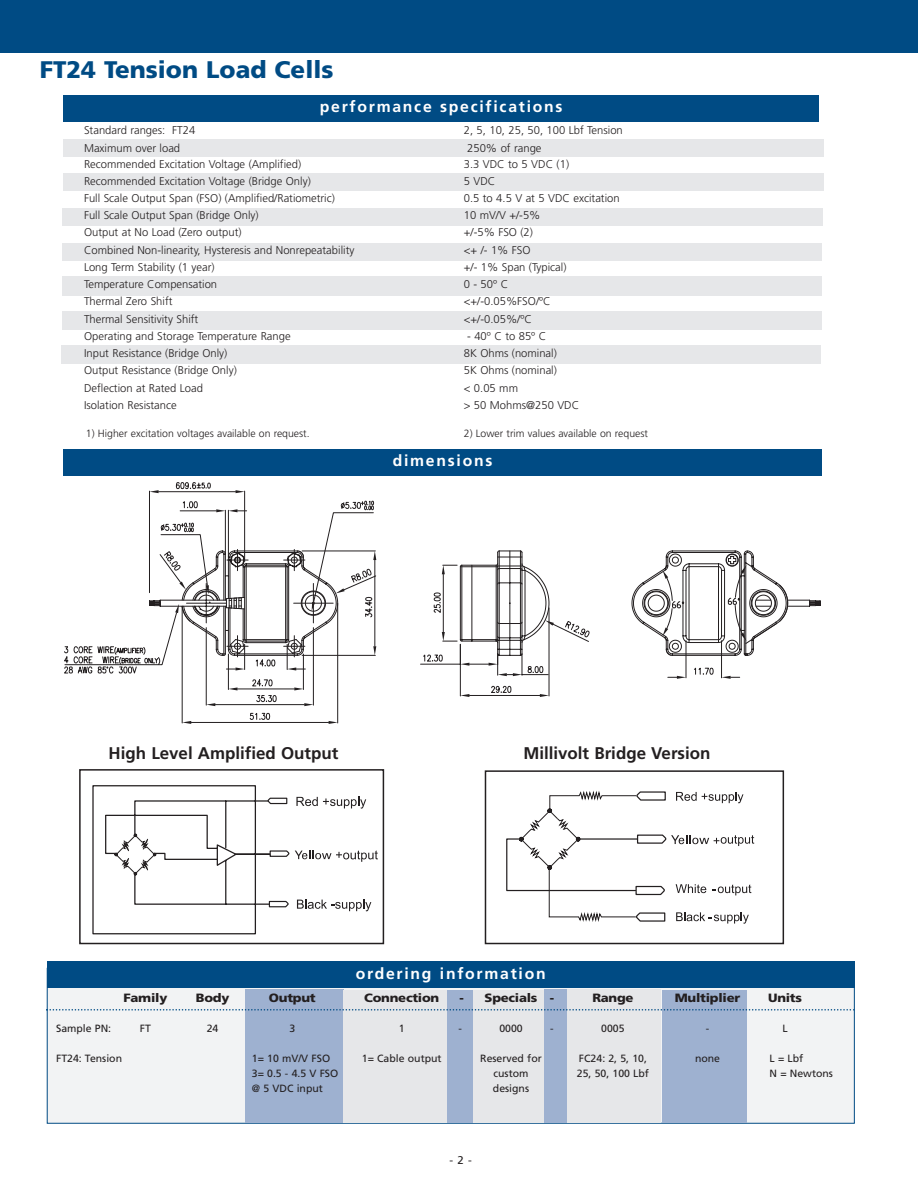
<style>
.page{position:relative;width:918px;height:1188px;background:#fff}
.page>*{position:absolute;margin:0;border:0;box-sizing:border-box;transform-origin:0 0}
.t1{font:900 24px "Frutiger";color:#004b84}
.t2{font:700 16.95px "Frutiger";color:#231f20}
.t3{font:700 15.75px "Frutiger";letter-spacing:.11em;color:#fff}
.t4{font:900 12px "Frutiger";letter-spacing:-.02em;color:#231f20;scale:1.09 1}
.t5{font:300 11.25px "Frutiger";color:#231f20}
.t6{font:11.25px "Frutiger";color:#231f20}
.t7{font:10.5px "Frutiger";color:#231f20}
.t8{font:300 10.5px "Frutiger";color:#231f20}
</style>
<div class="page">
<div style="left:0;top:0;width:918px;height:52px;background:#004b84"></div>
<div style="left:63px;top:95px;width:756px;height:27px;background:#004b84"></div>
<div style="left:62px;top:208px;width:761px;height:18px;background:#e6e7e9"></div>
<div style="left:63px;top:244px;width:759px;height:17px;background:#e6e7e9"></div>
<div style="left:62px;top:277px;width:760px;height:19px;background:#e6e7e9"></div>
<div style="left:62px;top:312px;width:760px;height:18px;background:#e6e7e9"></div>
<div style="left:63px;top:139px;width:761px;height:17px;background:#e6e7e9"></div>
<div style="left:63px;top:173px;width:761px;height:18px;background:#e6e7e9"></div>
<svg style="left:236px;top:490px;width:9px;height:3px"></svg>
<svg style="left:149px;top:490px;width:10px;height:3px"></svg>
<svg style="left:176px;top:482px;width:35px;height:8px"></svg>
<svg style="left:64px;top:499px;width:757px;height:225px"></svg>
<svg style="left:92px;top:785px;width:286px;height:150px"></svg>
<div style="left:79px;top:769px;width:305px;height:175px;border:2px solid #231f20"></div>
<svg style="left:506px;top:790px;width:248px;height:134px"></svg>
<div style="left:485px;top:770px;width:299px;height:174px;border:2px solid #231f20"></div>
<div style="left:61px;top:345px;width:760px;height:19px;background:#e6e7e9"></div>
<div style="left:63px;top:449px;width:759px;height:27px;background:#004b84"></div>
<div style="left:47px;top:968px;width:807px;height:155px;background:#f2f3f4"></div>
<div style="left:662px;top:990px;width:85px;height:133px;background:#9eb1d0"></div>
<div style="left:47px;top:961px;width:808px;height:27px;background:#004b84"></div>
<div style="left:422px;top:990px;width:52px;height:133px;background:#9eb1d0"></div>
<div style="left:245px;top:990px;width:99px;height:133px;background:#9eb1d0"></div>
<div style="left:344px;top:990px;width:103px;height:132px;background:#e6e7e9"></div>
<div style="left:567px;top:990px;width:94px;height:133px;background:#e6e7e9"></div>
<div style="left:473px;top:990px;width:70px;height:133px;background:#e6e7e9"></div>
<div style="left:544px;top:990px;width:23px;height:133px;background:#9eb1d0"></div>
<svg style="left:46px;top:1009px;width:809px;height:2px"></svg>
<h1 class="t1" style="left:40px;top:60px;width:295px">FT24 Tension Load Cells</h1>
<h3 class="t3" style="left:320px;top:101px;width:244px">performance specifications</h3>
<p class="t5" style="left:84px;top:126px;width:113px">Standard ranges: FT24</p>
<p class="t5" style="left:464px;top:126px;width:161px">2, 5, 10, 25, 50, 100 Lbf Tension</p>
<p class="t5" style="left:84px;top:143px;width:98px">Maximum over load</p>
<p class="t5" style="left:467px;top:143px;width:76px">250% of range</p>
<p class="t5" style="left:84px;top:160px;width:219px">Recommended Excitation Voltage (Amplified)</p>
<p class="t5" style="left:464px;top:160px;width:107px">3.3 VDC to 5 VDC (1)</p>
<p class="t5" style="left:84px;top:177px;width:228px">Recommended Excitation Voltage (Bridge Only)</p>
<p class="t5" style="left:464px;top:177px;width:33px">5 VDC</p>
<p class="t5" style="left:84px;top:194px;width:252px">Full Scale Output Span (FSO) (Amplified/Ratiometric)</p>
<p class="t5" style="left:464px;top:194px;width:157px">0.5 to 4.5 V at 5 VDC excitation</p>
<p class="t5" style="left:84px;top:211px;width:176px">Full Scale Output Span (Bridge Only)</p>
<p class="t5" style="left:464px;top:211px;width:78px">10 mV/V +/-5%</p>
<p class="t5" style="left:84px;top:228px;width:159px">Output at No Load (Zero output)</p>
<p class="t5" style="left:464px;top:228px;width:71px">+/-5% FSO (2)</p>
<p class="t5" style="left:84px;top:245px;width:272px">Combined Non-linearity, Hysteresis and Nonrepeatability</p>
<p class="t5" style="left:464px;top:245px;width:68px">&lt;+ /- 1% FSO</p>
<p class="t5" style="left:84px;top:263px;width:132px">Long Term Stability (1 year)</p>
<p class="t5" style="left:464px;top:263px;width:104px">+/- 1% Span (Typical)</p>
<p class="t5" style="left:84px;top:280px;width:135px">Temperature Compensation</p>
<p class="t5" style="left:464px;top:280px;width:46px">0 - 50º C</p>
<p class="t5" style="left:84px;top:297px;width:90px">Thermal Zero Shift</p>
<p class="t5" style="left:464px;top:297px;width:88px">&lt;+/-0.05%FSO/ºC</p>
<p class="t5" style="left:84px;top:314px;width:116px">Thermal Sensitivity Shift</p>
<p class="t5" style="left:464px;top:314px;width:70px">&lt;+/-0.05%/ºC</p>
<p class="t5" style="left:84px;top:332px;width:208px">Operating and Storage Temperature Range</p>
<p class="t5" style="left:467px;top:332px;width:81px">- 40º C to 85º C</p>
<p class="t5" style="left:84px;top:349px;width:145px">Input Resistance (Bridge Only)</p>
<p class="t5" style="left:464px;top:349px;width:95px">8K Ohms (nominal)</p>
<p class="t5" style="left:84px;top:366px;width:154px">Output Resistance (Bridge Only)</p>
<p class="t5" style="left:464px;top:366px;width:95px">5K Ohms (nominal)</p>
<p class="t5" style="left:84px;top:383px;width:121px">Deflection at Rated Load</p>
<p class="t5" style="left:464px;top:383px;width:56px">&lt; 0.05 mm</p>
<p class="t5" style="left:84px;top:401px;width:94px">Isolation Resistance</p>
<p class="t5" style="left:464px;top:401px;width:117px">&gt; 50 Mohms@250 VDC</p>
<p class="t8" style="left:86px;top:429px;width:225px">1) Higher excitation voltages available on request.</p>
<p class="t8" style="left:464px;top:429px;width:186px">2) Lower trim values available on request</p>
<h3 class="t3" style="left:393px;top:455px;width:101px">dimensions</h3>
<h2 class="t2" style="left:109px;top:746px;width:231px">High Level Amplified Output</h2>
<h2 class="t2" style="left:523px;top:747px;width:189px">Millivolt Bridge Version</h2>
<h3 class="t3" style="left:356px;top:967px;width:192px">ordering information</h3>
<p class="t4" style="left:123px;top:993px;width:42px">Family</p>
<p class="t4" style="left:196px;top:993px;width:32px">Body</p>
<p class="t4" style="left:269px;top:993px;width:44px">Output</p>
<p class="t4" style="left:364px;top:993px;width:70px">Connection</p>
<p class="t4" style="left:459px;top:993px;width:88px">- Specials -</p>
<p class="t4" style="left:592px;top:993px;width:39px">Range</p>
<p class="t4" style="left:675px;top:993px;width:62px">Multiplier</p>
<p class="t4" style="left:768px;top:993px;width:33px">Units</p>
<p class="t7" style="left:56px;top:1024px;width:57px">Sample PN:</p>
<p class="t7" style="left:140px;top:1024px;width:13px">FT</p>
<p class="t7" style="left:207px;top:1024px;width:13px">24</p>
<p class="t7" style="left:289px;top:1024px;width:7px">3</p>
<p class="t7" style="left:399px;top:1024px;width:7px">1</p>
<p class="t7" style="left:458px;top:1024px;width:5px">-</p>
<p class="t7" style="left:499px;top:1024px;width:25px">0000</p>
<p class="t7" style="left:550px;top:1024px;width:5px">-</p>
<p class="t7" style="left:601px;top:1024px;width:25px">0005</p>
<p class="t7" style="left:706px;top:1024px;width:5px">-</p>
<p class="t7" style="left:782px;top:1024px;width:7px">L</p>
<p class="t7" style="left:56px;top:1054px;width:68px">FT24: Tension</p>
<p class="t7" style="left:252px;top:1054px;width:80px">1= 10 mV/V FSO</p>
<p class="t7" style="left:362px;top:1054px;width:81px">1= Cable output</p>
<p class="t7" style="left:480px;top:1054px;width:63px">Reserved for</p>
<p class="t7" style="left:579px;top:1054px;width:69px">FC24: 2, 5, 10,</p>
<p class="t7" style="left:695px;top:1054px;width:27px">none</p>
<p class="t7" style="left:770px;top:1054px;width:35px">L = Lbf</p>
<p class="t7" style="left:252px;top:1069px;width:88px">3= 0.5 - 4.5 V FSO</p>
<p class="t7" style="left:494px;top:1069px;width:36px">custom</p>
<p class="t7" style="left:577px;top:1069px;width:74px">25, 50, 100 Lbf</p>
<p class="t7" style="left:770px;top:1069px;width:65px">N = Newtons</p>
<p class="t7" style="left:252px;top:1084px;width:73px">@ 5 VDC input</p>
<p class="t7" style="left:493px;top:1084px;width:38px">designs</p>
<p class="t6" style="left:450px;top:1155px;width:24px">- 2 -</p>
</div>
